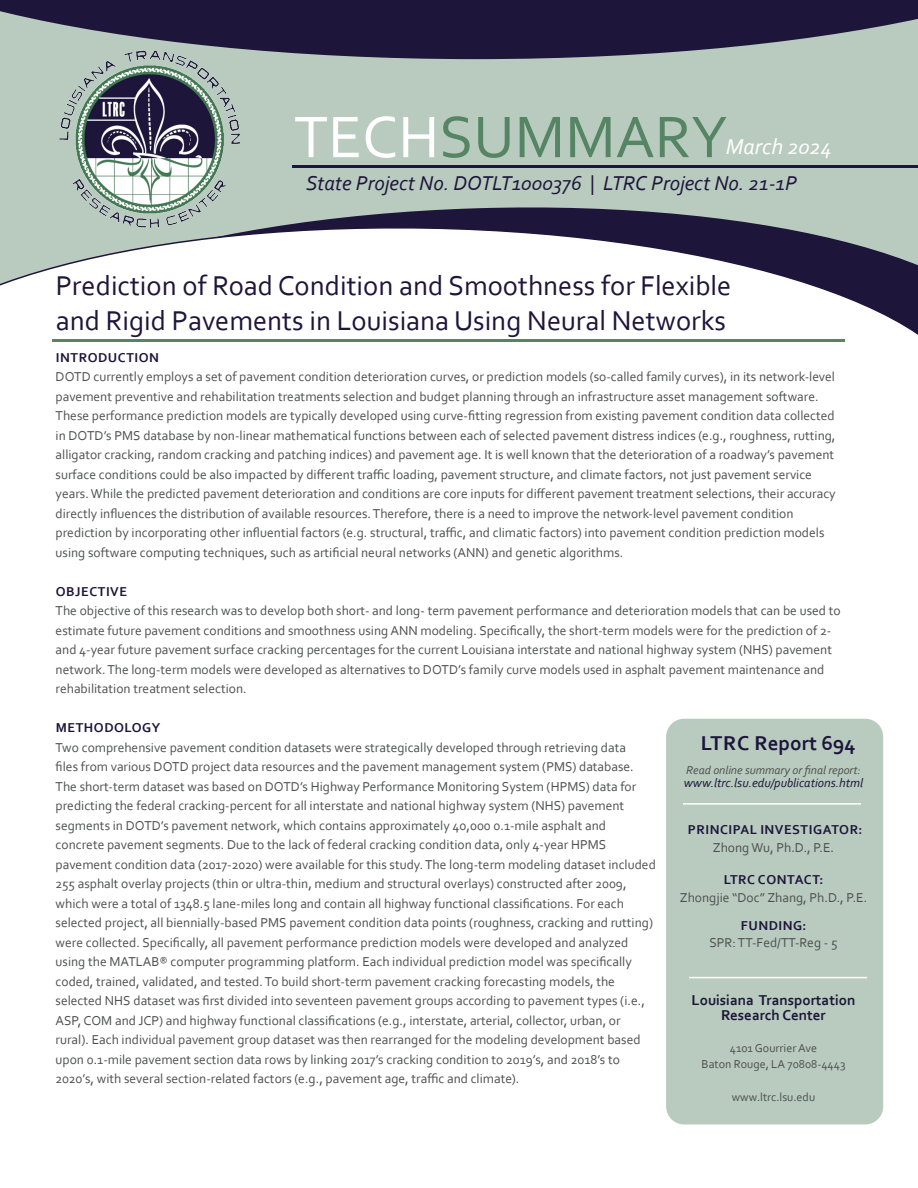
<style>
.page{position:relative;width:918px;height:1188px;background:#fff}
.page>*{position:absolute;margin:0;border:0;box-sizing:border-box;transform-origin:0 0}
.t1{font:61.5px "Corbel";color:#568565}
.t2{font:28.5px/34.5px "Corbel";color:#1d153a}
.t3{font:italic 22.5px "Corbel";color:#fff}
.t4{font:italic 21px "Corbel";color:#1d153a}
.t5{font:700 21px "Corbel";color:#1d153a}
.t6{font:700 15px/15px "Corbel";color:#1d153a;text-align:center}
.Body_Text{font:13.5px/19.5px "Corbel";color:#4e4f4f}
.t7{font:700 13.5px "Corbel";letter-spacing:.04em;color:#1d153a}
.t8{font:italic 12.75px "Corbel";color:#1d153a}
.t9{font:12px/16.5px "Corbel";color:#4e4f4f;text-align:center}
.t10{font:italic 12px "Corbel";color:#4e4f4f}
.s1{color:#fff}
</style>
<div class="page">
<div style="left:0;top:0;width:918px;height:402px;background:#b8cbbe"></div>
<svg style="left:315px;top:207px;width:422px;height:14px;fill:#1d153a"></svg>
<svg style="left:0;top:221px;width:918px;height:181px"></svg>
<svg style="left:0;top:0;width:918px;height:59px;fill:#1d153a"></svg>
<hr style="left:52px;top:339px;width:793px;height:3px;background:#568565">
<hr style="left:292px;top:165px;width:626px;height:3px;background:#1d153a">
<img style="left:36px;top:39px;width:226px;height:203px">
<div style="left:666px;top:719px;width:217px;height:405px;background:#b8cbbe;border-radius:18px"></div>
<hr style="left:689px;top:977px;width:178px;height:1px;background:#fff">
<hr style="left:683px;top:803px;width:178px;height:2px;background:#fff">
<h1 class="t1" style="left:294px;top:99px;width:435px"><span class="s1">TECH</span>SUMMARY</h1>
<h3 class="t3" style="left:726px;top:132px;width:108px">March 2024</h3>
<h3 class="t4" style="left:306px;top:170px;width:493px">State Project No. DOTLT1000376 | LTRC Project No. 21-1P</h3>
<h2 class="t2" style="left:56px;top:268px;width:677px">Prediction of Road Condition and Smoothness for Flexible and Rigid Pavements in Louisiana Using Neural Networks</h2>
<h1 class="t7" style="left:56px;top:349px;width:105px">INTRODUCTION</h1>
<p class="Body_Text" style="left:56px;top:367px;width:782px">DOTD currently employs a set of pavement condition deterioration curves, or prediction models (so-called family curves), in its network-level pavement preventive and rehabilitation treatments selection and budget planning through an infrastructure asset management software.<br>These performance prediction models are typically developed using curve-fitting regression from existing pavement condition data collected in DOTD’s PMS database by non-linear mathematical functions between each of selected pavement distress indices (e.g., roughness, rutting, alligator cracking, random cracking and patching indices) and pavement age. It is well known that the deterioration of a roadway’s pavement surface conditions could be also impacted by different traffic loading, pavement structure, and climate factors, not just pavement service years. While the predicted pavement deterioration and conditions are core inputs for different pavement treatment selections, their accuracy directly influences the distribution of available resources. Therefore, there is a need to improve the network-level pavement condition prediction by incorporating other influential factors (e.g. structural, traffic, and climatic factors) into pavement condition prediction models using software computing techniques, such as artificial neural networks (ANN) and genetic algorithms.</p>
<h2 class="t7" style="left:56px;top:583px;width:73px">OBJECTIVE</h2>
<p class="Body_Text" style="left:56px;top:601px;width:787px">The objective of this research was to develop both short- and long- term pavement performance and deterioration models that can be used to estimate future pavement conditions and smoothness using ANN modeling. Specifically, the short-term models were for the prediction of 2- and 4-year future pavement surface cracking percentages for the current Louisiana interstate and national highway system (NHS) pavement network. The long-term models were developed as alternatives to DOTD’s family curve models used in asphalt pavement maintenance and rehabilitation treatment selection.</p>
<h2 class="t7" style="left:56px;top:719px;width:106px">METHODOLOGY</h2>
<p class="Body_Text" style="left:56px;top:737px;width:602px">Two comprehensive pavement condition datasets were strategically developed through retrieving data<br>files from various DOTD project data resources and the pavement management system (PMS) database.<br>The short-term dataset was based on DOTD’s Highway Performance Monitoring System (HPMS) data for predicting the federal cracking-percent for all interstate and national highway system (NHS) pavement segments in DOTD’s pavement network, which contains approximately 40,000 0.1-mile asphalt and concrete pavement segments. Due to the lack of federal cracking condition data, only 4-year HPMS pavement condition data (2017-2020) were available for this study. The long-term modeling dataset included 255 asphalt overlay projects (thin or ultra-thin, medium and structural overlays) constructed after 2009, which were a total of 1348.5 lane-miles long and contain all highway functional classifications. For each selected project, all biennially-based PMS pavement condition data points (roughness, cracking and rutting) were collected. Specifically, all pavement performance prediction models were developed and analyzed using the MATLAB® computer programming platform. Each individual prediction model was specifically coded, trained, validated, and tested. To build short-term pavement cracking forecasting models, the selected NHS dataset was first divided into seventeen pavement groups according to pavement types (i.e., ASP, COM and JCP) and highway functional classifications (e.g., interstate, arterial, collector, urban, or rural). Each individual pavement group dataset was then rearranged for the modeling development based upon 0.1-mile pavement section data rows by linking 2017’s cracking condition to 2019’s, and 2018’s to 2020’s, with several section-related factors (e.g., pavement age, traffic and climate).</p>
<h3 class="t5" style="left:701px;top:730px;width:156px">LTRC Report 694</h3>
<p class="t10" style="left:686px;top:763px;width:176px">Read online summary or final report:</p>
<p class="t8" style="left:684px;top:775px;width:181px">www.ltrc.lsu.edu/publications.html</p>
<p class="t7" style="left:688px;top:822px;width:176px">PRINCIPAL INVESTIGATOR:</p>
<p class="Body_Text" style="left:713px;top:837px;width:123px">Zhong Wu, Ph.D., P.E.</p>
<p class="Body_Text" style="left:680px;top:887px;width:189px">Zhongjie “Doc” Zhang, Ph.D., P.E.</p>
<p class="t7" style="left:741px;top:918px;width:67px">FUNDING:</p>
<p class="Body_Text" style="left:709px;top:932px;width:130px">SPR: TT-Fed/TT-Reg - 5</p>
<p class="t7" style="left:724px;top:871px;width:101px">LTRC CONTACT:</p>
<p class="t6" style="left:692px;top:992px;width:165px">Louisiana Transportation<br>Research Center</p>
<p class="t9" style="left:702px;top:1039px;width:145px">4101 Gourrier Ave<br>Baton Rouge, LA 70808-4443</p>
<p class="t9" style="left:732px;top:1089px;width:85px">www.ltrc.lsu.edu</p>
</div>
